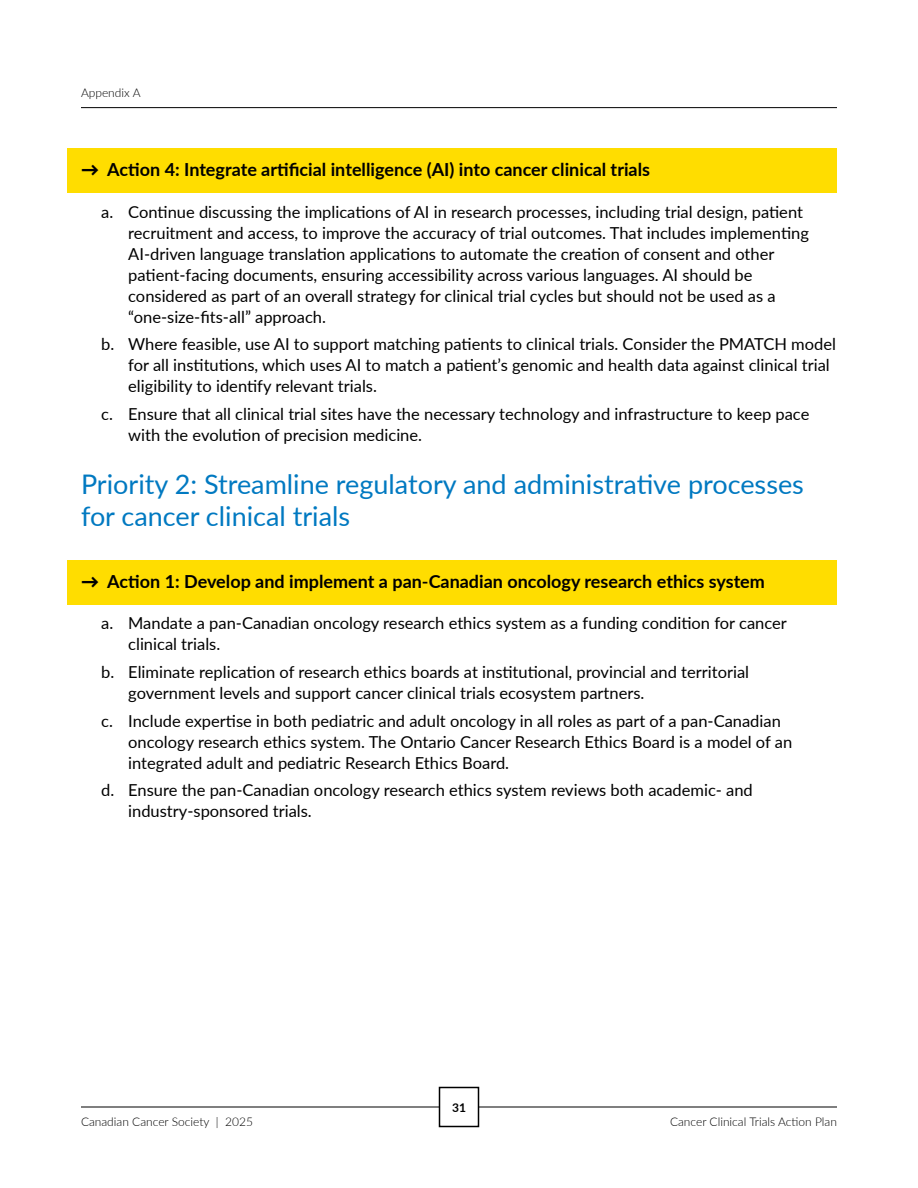
<style>
.page{position:relative;width:918px;height:1188px;background:#fff}
.page>*{position:absolute;margin:0;border:0;box-sizing:border-box;transform-origin:0 0}
.H2_-_Priorities_-_Appendix{font:27px/32.4px "Lato";color:#0079c1}
.H3_-_Blockhead{font:700 18px "Lato";color:#000}
.t1{font:16.5px/21px "Lato";color:#000}
.t2{font:300 12px "Lato";color:#000}
.t3{font:700 12px "Lato";color:#000}
.s1{font-weight:900}
</style>
<div class="page">
<hr style="left:81px;top:107px;width:756px;height:1px;background:#000">
<div style="left:68px;top:148px;width:769px;height:46px;background:#fd0"></div>
<div style="left:68px;top:560px;width:769px;height:45px;background:#fd0"></div>
<hr style="left:81px;top:1107px;width:756px;height:1px;background:#000">
<div style="left:440px;top:1088px;width:38px;height:38px;background:#fff"></div>
<div style="left:439px;top:1087px;width:40px;height:40px;border:2px solid #000"></div>
<p class="t2" style="left:81px;top:84px;width:61px">Appendix A</p>
<h3 class="H3_-_Blockhead" style="left:81px;top:157px;width:571px"><span class="s1">→</span> Action 4: Integrate artificial intelligence (AI) into cancer clinical trials</h3>
<p class="t1" style="left:128px;top:201px;width:682px;text-indent:-27px">a. Continue discussing the implications of AI in research processes, including trial design, patient recruitment and access, to improve the accuracy of trial outcomes. That includes implementing AI-driven language translation applications to automate the creation of consent and other patient-facing documents, ensuring accessibility across various languages. AI should be considered as part of an overall strategy for clinical trial cycles but should not be used as a “one-size-fits-all” approach.</p>
<p class="t1" style="left:128px;top:333px;width:709px;text-indent:-27px">b. Where feasible, use AI to support matching patients to clinical trials. Consider the PMATCH model for all institutions, which uses AI to match a patient’s genomic and health data against clinical trial eligibility to identify relevant trials.</p>
<p class="t1" style="left:128px;top:403px;width:683px;text-indent:-27px">c. Ensure that all clinical trial sites have the necessary technology and infrastructure to keep pace with the evolution of precision medicine.</p>
<h2 class="H2_-_Priorities_-_Appendix" style="left:81px;top:467px;width:724px">Priority 2: Streamline regulatory and administrative processes for cancer clinical trials</h2>
<h3 class="H3_-_Blockhead" style="left:81px;top:568px;width:686px"><span class="s1">→</span> Action 1: Develop and implement a pan-Canadian oncology research ethics system</h3>
<p class="t1" style="left:128px;top:612px;width:660px;text-indent:-27px">a. Mandate a pan-Canadian oncology research ethics system as a funding condition for cancer clinical trials.</p>
<p class="t1" style="left:128px;top:661px;width:622px;text-indent:-27px">b. Eliminate replication of research ethics boards at institutional, provincial and territorial government levels and support cancer clinical trials ecosystem partners.</p>
<p class="t1" style="left:128px;top:709px;width:666px;text-indent:-27px">c. Include expertise in both pediatric and adult oncology in all roles as part of a pan-Canadian oncology research ethics system. The Ontario Cancer Research Ethics Board is a model of an integrated adult and pediatric Research Ethics Board.</p>
<p class="t1" style="left:128px;top:779px;width:626px;text-indent:-27px">d. Ensure the pan-Canadian oncology research ethics system reviews both academic- and industry-sponsored trials.</p>
<p class="t3" style="left:452px;top:1099px;width:15px">31</p>
<p class="t2" style="left:81px;top:1113px;width:174px">Canadian Cancer Society | 2025</p>
<p class="t2" style="left:670px;top:1113px;width:168px">Cancer Clinical Trials Action Plan</p>
</div>
